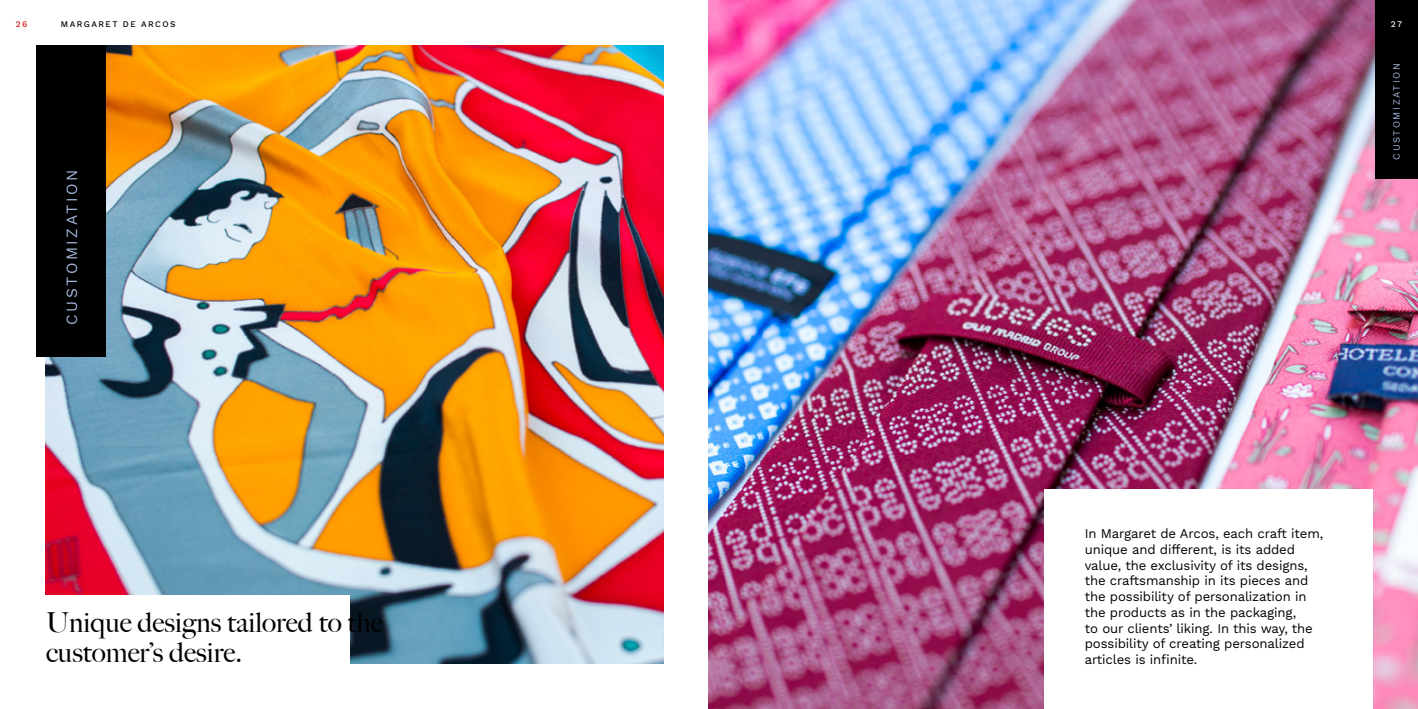
<style>
.page{position:relative;width:1418px;height:709px;background:#fff}
.page>*{position:absolute;margin:0;border:0;box-sizing:border-box;transform-origin:0 0}
.t1{font:500 27.5px/30px "Big Caslon";color:#000}
.t2{font:15.38px "Work Sans";letter-spacing:.17em;color:#a3b8da}
.t3{font:13.12px/15.8px "Work Sans";letter-spacing:-.01em;color:#000}
.t4{font:9.5px "Work Sans";letter-spacing:.17em;color:#a3b8da}
.t5{font:500 8.38px "Work Sans";letter-spacing:.17em;color:#000}
.t6{font:500 8.38px "Work Sans";color:#cd1719}
.t7{font:500 8.38px "Work Sans";color:#fff}
</style>
<div class="page">
<img style="left:709px;top:0;width:708px;height:709px">
<div style="left:1044px;top:489px;width:328px;height:220px;background:#fff"></div>
<img style="left:45px;top:45px;width:619px;height:619px">
<div style="left:0;top:596px;width:349px;height:85px;background:#fff"></div>
<div style="left:1374px;top:0;width:43px;height:179px;background:#000"></div>
<div style="left:36px;top:45px;width:70px;height:311px;background:#000"></div>
<p class="t6" style="left:16px;top:19px;width:13px">26</p>
<p class="t5" style="left:61px;top:19px;width:116px">MARGARET DE ARCOS</p>
<p class="t7" style="left:1390px;top:19px;width:13px">27</p>
<p class="t4" style="left:1390px;top:159px;width:98px;rotate:-90deg">CUSTOMIZATION</p>
<p class="t2" style="left:63px;top:325px;width:157px;rotate:-90deg">CUSTOMIZATION</p>
<h1 class="t1" style="left:46px;top:606px;width:338px">Unique designs tailored to the customer’s desire.</h1>
<p class="t3" style="left:1084px;top:526px;width:240px">In Margaret de Arcos, each craft item, unique and different, is its added value, the exclusivity of its designs, the craftsmanship in its pieces and the possibility of personalization in the products as in the packaging,<br>to our clients’ liking. In this way, the possibility of creating personalized articles is infinite.</p>
</div>
